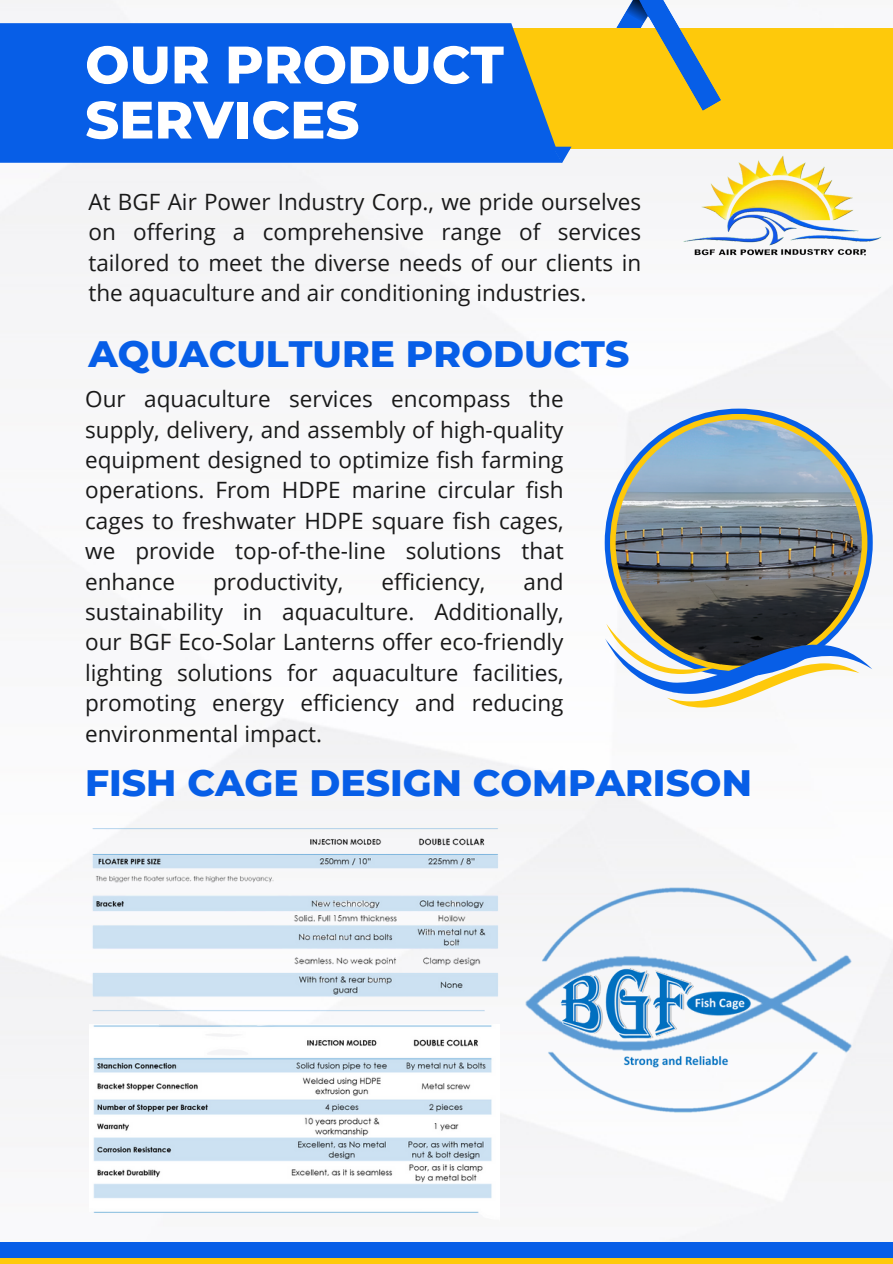
<style>
.page{position:relative;width:893px;height:1264px;background:#fff}
.page>*{position:absolute;margin:0;border:0;box-sizing:border-box;transform-origin:0 0}
.t1{font:800 52.5px/55.2px "Montserrat";color:#fff}
.t2{font:800 37.5px "Montserrat";color:#075ee7}
.t3{font:22.5px/30.3px "Open Sans";color:#191919;text-align:justify}
</style>
<div class="page">
<img style="left:0;top:149px;width:892px;height:1092px">
<div style="left:395px;top:28px;width:497px;height:121px;background:#fec90b"></div>
<svg style="left:0;top:0;width:721px;height:163px"></svg>
<div style="left:0;top:23px;width:557px;height:128px;background:#075ee7"></div>
<svg style="left:604px;top:408px;width:268px;height:268px;background:#226de1"></svg>
<div style="left:610px;top:414px;width:257px;height:257px;background:#fec90b;border-radius:50%"></div>
<img style="left:615px;top:419px;width:246px;height:246px;border-radius:50%">
<svg style="left:605px;top:623px;width:267px;height:84px"></svg>
<div style="left:0;top:1242px;width:892px;height:21px;background:linear-gradient(to right,#fec90b,#fec90b)"></div>
<div style="left:0;top:1241px;width:892px;height:16px;background:#075ee7"></div>
<img style="left:668px;top:149px;width:223px;height:123px">
<img style="left:88px;top:822px;width:411px;height:193px">
<img style="left:89px;top:1024px;width:410px;height:197px">
<img style="left:522px;top:867px;width:340px;height:269px">
<p class="t1" style="left:85px;top:37px;width:420px">OUR PRODUCT<br>SERVICES</p>
<h2 class="t3" style="left:88px;top:186px;width:554px">At BGF Air Power Industry Corp., we pride ourselves on offering a comprehensive range of services tailored to meet the diverse needs of our clients in the aquaculture and air conditioning industries.</h2>
<p class="t2" style="left:88px;top:330px;width:542px">AQUACULTURE PRODUCTS</p>
<p class="t3" style="left:85px;top:383px;width:480px">Our aquaculture services encompass the supply, delivery, and assembly of high-quality equipment designed to optimize fish farming operations. From HDPE marine circular fish cages to freshwater HDPE square fish cages, we provide top-of-the-line solutions that enhance</p>
<p class="t3" style="left:213px;top:565px;width:132px">productivity,</p>
<p class="t3" style="left:381px;top:565px;width:105px">efficiency,</p>
<p class="t3" style="left:85px;top:565px;width:480px;text-indent:438px">and sustainability in aquaculture. Additionally, our BGF Eco-Solar Lanterns offer eco-friendly lighting solutions for aquaculture facilities, promoting energy efficiency and reducing environmental impact.</p>
<h2 class="t2" style="left:85px;top:759px;width:668px">FISH CAGE DESIGN COMPARISON</h2>
</div>
